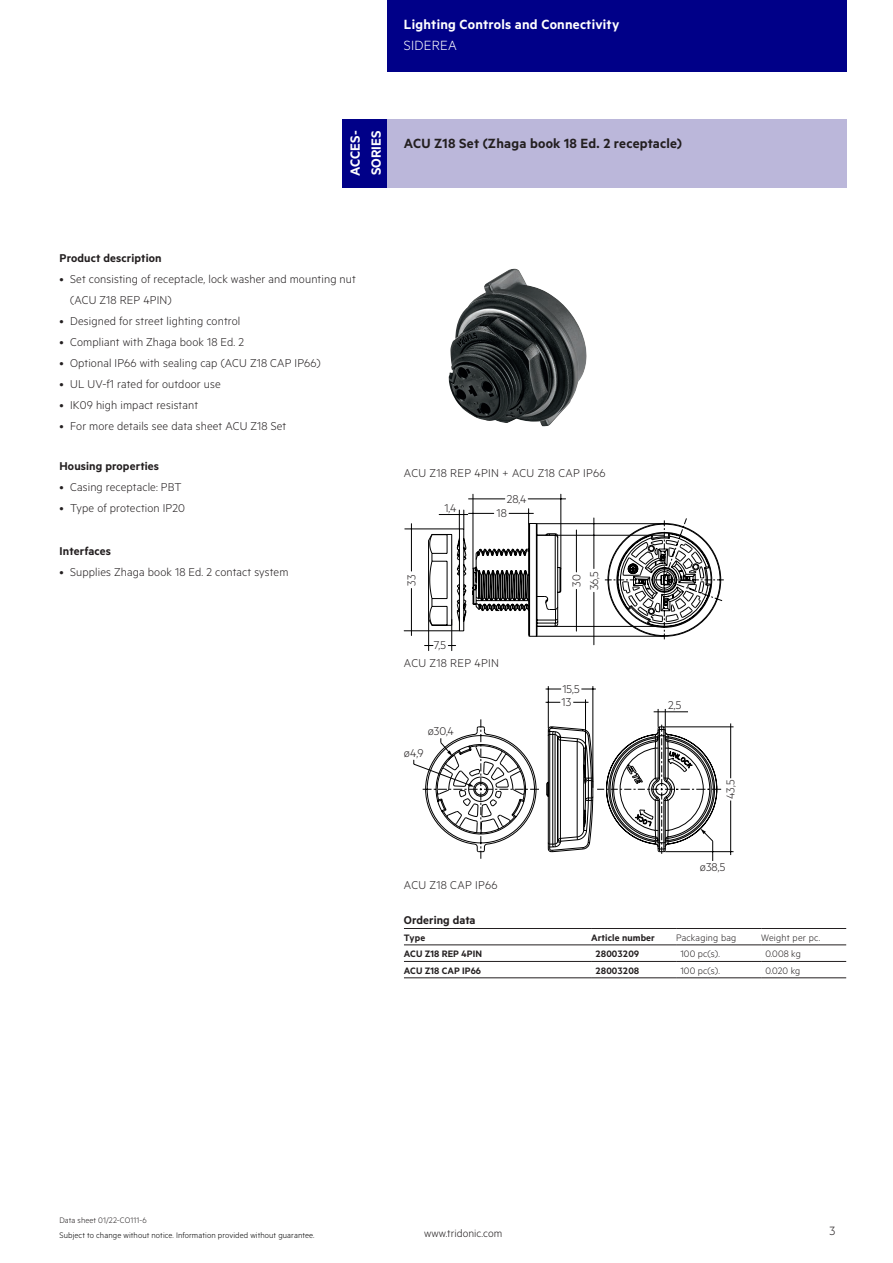
<style>
.page{position:relative;width:893px;height:1263px;background:#fff}
.page>*{position:absolute;margin:0;border:0;box-sizing:border-box;transform-origin:0 0}
.t1{font:15px/21.3px "Tridonic Metric Print Semi";letter-spacing:.015em;color:#fff}
.t2{font:15px "Tridonic Metric Print Semi";letter-spacing:.015em;color:#231f20}
.t3{font:15px "Tridonic Metric Print Light";letter-spacing:.015em;color:#fff}
.t4{font:13.5px "Tridonic Metric Print Light";color:#231f20}
.t5{font:12.75px/17.9px "Tridonic Metric Print Light";letter-spacing:.01em;color:#231f20}
.t6{font:12.75px "Tridonic Metric Print Semi";letter-spacing:.01em;color:#231f20}
.t7{font:12px "Tridonic Metric Print Light";letter-spacing:.005em;color:#231f20}
.t8{font:10.5px "Tridonic Metric Print Semi";letter-spacing:.005em;color:#231f20}
.t9{font:10.5px "Tridonic Metric Print Light";letter-spacing:.02em;color:#231f20}
.t10{font:9px "Tridonic Metric Print Light";letter-spacing:.01em;color:#000}
.t11{font:9px "Tridonic Metric Print Light";letter-spacing:.005em;color:#231f20}
</style>
<div class="page">
<div style="left:387px;top:0;width:459px;height:72px;background:#008"></div>
<div style="left:387px;top:119px;width:459px;height:68px;background:#bbb7da"></div>
<div style="left:342px;top:119px;width:45px;height:68px;background:#008"></div>
<img style="left:449px;top:269px;width:138px;height:157px">
<hr style="left:473px;top:494px;width:1px;height:75px;background:#000001">
<hr style="left:528px;top:499px;width:38px;height:1px;background:#000001">
<hr style="left:469px;top:499px;width:36px;height:1px;background:#000001">
<hr style="left:561px;top:494px;width:1px;height:75px;background:#000001">
<hr style="left:404px;top:630px;width:55px;height:1px;background:#000001">
<hr style="left:405px;top:529px;width:54px;height:1px;background:#000001">
<hr style="left:411px;top:524px;width:1px;height:47px;background:#000001">
<hr style="left:411px;top:588px;width:1px;height:47px;background:#000001">
<svg style="left:425px;top:509px;width:299px;height:137px"></svg>
<hr style="left:428px;top:619px;width:1px;height:32px;background:#000001">
<hr style="left:451px;top:619px;width:1px;height:32px;background:#000001">
<svg style="left:413px;top:686px;width:301px;height:175px"></svg>
<svg style="left:422px;top:711px;width:312px;height:148px"></svg>
<svg style="left:404px;top:945px;width:442px;height:16px"></svg>
<hr style="left:404px;top:944px;width:187px;height:1px;background:#231f20">
<hr style="left:591px;top:944px;width:85px;height:1px;background:#231f20">
<hr style="left:676px;top:944px;width:85px;height:1px;background:#231f20">
<hr style="left:761px;top:944px;width:85px;height:1px;background:#231f20">
<hr style="left:404px;top:928px;width:187px;height:1px;background:#231f20">
<hr style="left:591px;top:928px;width:85px;height:1px;background:#231f20">
<hr style="left:676px;top:928px;width:85px;height:1px;background:#231f20">
<hr style="left:761px;top:928px;width:85px;height:1px;background:#231f20">
<hr style="left:404px;top:977px;width:187px;height:1px;background:#231f20">
<hr style="left:591px;top:977px;width:85px;height:1px;background:#231f20">
<hr style="left:404px;top:961px;width:187px;height:1px;background:#231f20">
<hr style="left:591px;top:961px;width:85px;height:1px;background:#231f20">
<hr style="left:676px;top:961px;width:85px;height:1px;background:#231f20">
<hr style="left:761px;top:961px;width:85px;height:1px;background:#231f20">
<hr style="left:676px;top:977px;width:85px;height:1px;background:#231f20">
<hr style="left:761px;top:977px;width:85px;height:1px;background:#231f20">
<p class="t1" style="left:404px;top:13px;width:217px">Lighting Controls and Connectivity</p>
<p class="t3" style="left:404px;top:37px;width:54px">SIDEREA</p>
<p class="t1" style="left:344px;top:176px;width:47px;rotate:-90deg">ACCES-<br>SORIES</p>
<p class="t2" style="left:404px;top:134px;width:280px">ACU Z18 Set (Zhaga book 18 Ed. 2 receptacle)</p>
<p class="t6" style="left:60px;top:250px;width:104px">Product description</p>
<p class="t5" style="left:70px;top:268px;width:287px;line-height:21px;text-indent:-11px">• Set consisting of receptacle, lock washer and mounting nut (ACU Z18 REP 4PIN)</p>
<p class="t5" style="left:60px;top:311px;width:182px">• Designed for street lighting control</p>
<p class="t5" style="left:60px;top:332px;width:186px">• Compliant with Zhaga book 18 Ed. 2</p>
<p class="t5" style="left:60px;top:353px;width:263px">• Optional IP66 with sealing cap (ACU Z18 CAP IP66)</p>
<p class="t5" style="left:60px;top:374px;width:163px">• UL UV-f1 rated for outdoor use</p>
<p class="t5" style="left:60px;top:395px;width:140px">• IK09 high impact resistant</p>
<p class="t5" style="left:60px;top:416px;width:228px">• For more details see data sheet ACU Z18 Set</p>
<p class="t6" style="left:60px;top:459px;width:101px">Housing properties</p>
<p class="t5" style="left:60px;top:478px;width:124px">• Casing receptacle: PBT</p>
<p class="t5" style="left:60px;top:499px;width:127px">• Type of protection IP20</p>
<p class="t6" style="left:60px;top:543px;width:53px">Interfaces</p>
<p class="t5" style="left:60px;top:563px;width:230px">• Supplies Zhaga book 18 Ed. 2 contact system</p>
<p class="t5" style="left:404px;top:464px;width:203px">ACU Z18 REP 4PIN + ACU Z18 CAP IP66</p>
<p class="t5" style="left:496px;top:504px;width:12px">18</p>
<p class="t5" style="left:507px;top:489px;width:21px">28,4</p>
<p class="t5" style="left:444px;top:499px;width:13px">1,4</p>
<p class="t5" style="left:402px;top:585px;width:13px;rotate:-90deg">33</p>
<p class="t5" style="left:567px;top:587px;width:14px;rotate:-90deg">30</p>
<p class="t5" style="left:585px;top:590px;width:21px;rotate:-90deg">36,5</p>
<p class="t5" style="left:404px;top:636px;width:96px;text-indent:30px">7,5<br>ACU Z18 REP 4PIN</p>
<p class="t5" style="left:428px;top:722px;width:28px">ø30,4</p>
<p class="t5" style="left:404px;top:744px;width:21px">ø4,9</p>
<p class="t5" style="left:562px;top:682px;width:20px;line-height:13.4px">15,5<br>13</p>
<p class="t5" style="left:668px;top:696px;width:15px">2,5</p>
<p class="t5" style="left:721px;top:799px;width:21px;rotate:-90deg">43,5</p>
<p class="t5" style="left:700px;top:858px;width:27px">ø38,5</p>
<p class="t5" style="left:404px;top:876px;width:95px">ACU Z18 CAP IP66</p>
<p class="t6" style="left:404px;top:913px;width:73px">Ordering data</p>
<p class="t8" style="left:404px;top:931px;width:23px">Type</p>
<p class="t8" style="left:591px;top:931px;width:65px">Article number</p>
<p class="t9" style="left:676px;top:931px;width:62px">Packaging bag</p>
<p class="t9" style="left:761px;top:931px;width:61px">Weight per pc.</p>
<p class="t8" style="left:404px;top:948px;width:80px">ACU Z18 REP 4PIN</p>
<p class="t8" style="left:595px;top:948px;width:46px">28003209</p>
<p class="t9" style="left:680px;top:948px;width:41px">100 pc(s).</p>
<p class="t9" style="left:765px;top:948px;width:37px">0.008 kg</p>
<p class="t8" style="left:404px;top:964px;width:79px">ACU Z18 CAP IP66</p>
<p class="t8" style="left:595px;top:964px;width:46px">28003208</p>
<p class="t9" style="left:680px;top:964px;width:41px">100 pc(s).</p>
<p class="t9" style="left:765px;top:964px;width:36px">0.020 kg</p>
<p class="t11" style="left:60px;top:1215px;width:89px">Data sheet 01/22-CO111-6</p>
<p class="t10" style="left:60px;top:1229px;width:257px">Subject to change without notice. Information provided without guarantee.</p>
<p class="t7" style="left:424px;top:1227px;width:80px">www.tridonic.com</p>
<p class="t4" style="left:829px;top:1223px;width:7px">3</p>
</div>
